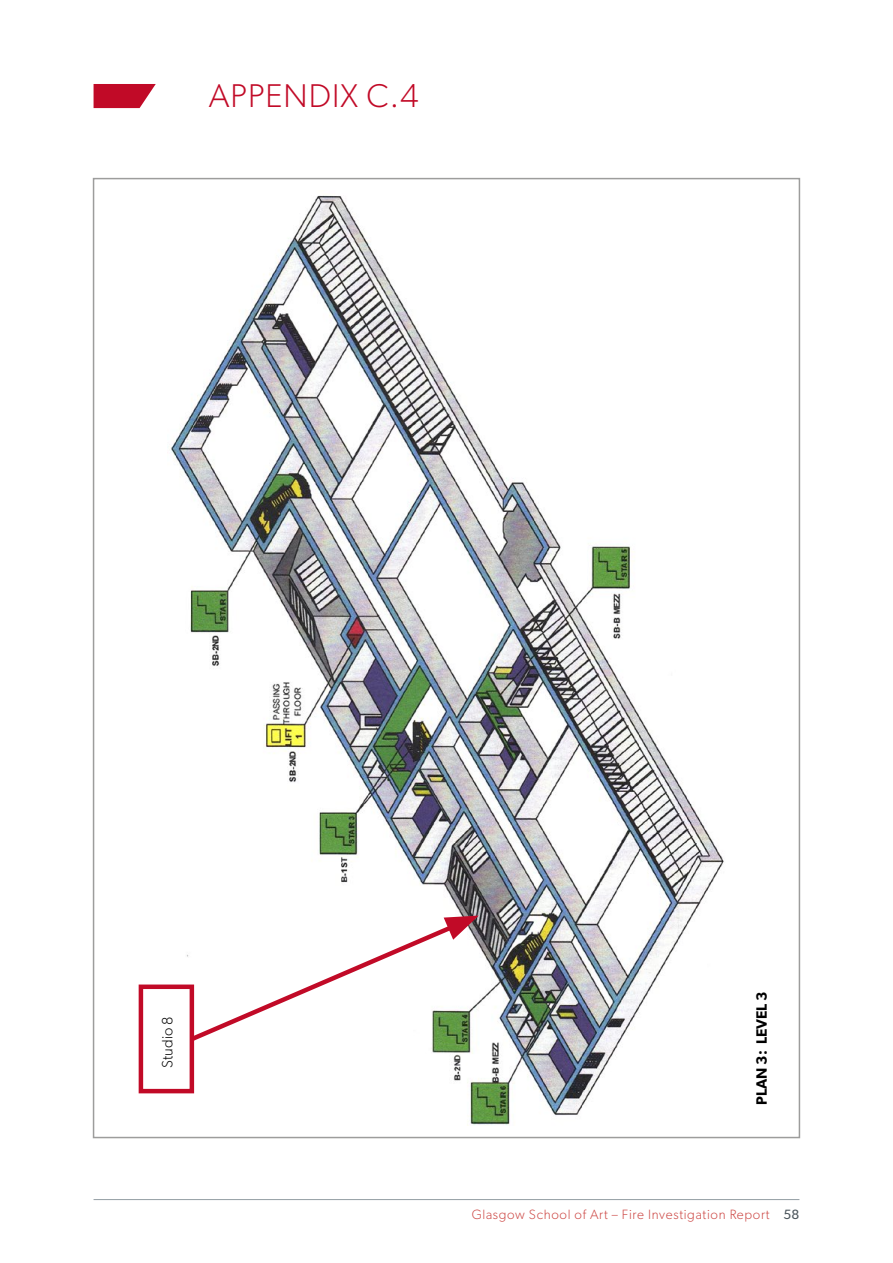
<style>
.page{position:relative;width:893px;height:1263px;background:#fff}
.page>*{position:absolute;margin:0;border:0;box-sizing:border-box;transform-origin:0 0}
.t1{font:300 33px "Gibson";letter-spacing:.03em;color:#c10a27}
.t2{font:600 15px "Gibson";color:#000}
.t3{font:300 15px "Gibson";color:#000}
.t4{font:300 13.5px "Gibson";letter-spacing:.05em;color:#cd4845}
.s1{font-weight:400;color:#4c565c}
</style>
<div class="page">
<hr style="left:94px;top:1199px;width:705px;height:1px;background:#939da3">
<svg style="left:94px;top:84px;width:62px;height:24px"></svg>
<img style="left:167px;top:195px;width:557px;height:930px">
<div style="left:139px;top:984px;width:55px;height:109px;border:4px solid #c10a27"></div>
<svg style="left:186px;top:915px;width:293px;height:130px"></svg>
<h1 class="t1" style="left:209px;top:76px;width:211px">APPENDIX C.4</h1>
<p class="t3" style="left:158px;top:1067px;width:53px;rotate:-90deg">Studio 8</p>
<p class="t2" style="left:753px;top:1105px;width:115px;rotate:-90deg">PLAN 3: LEVEL 3</p>
<p class="t4" style="left:472px;top:1206px;width:329px">Glasgow School of Art – Fire Investigation Report <span class="s1">58</span></p>
</div>
